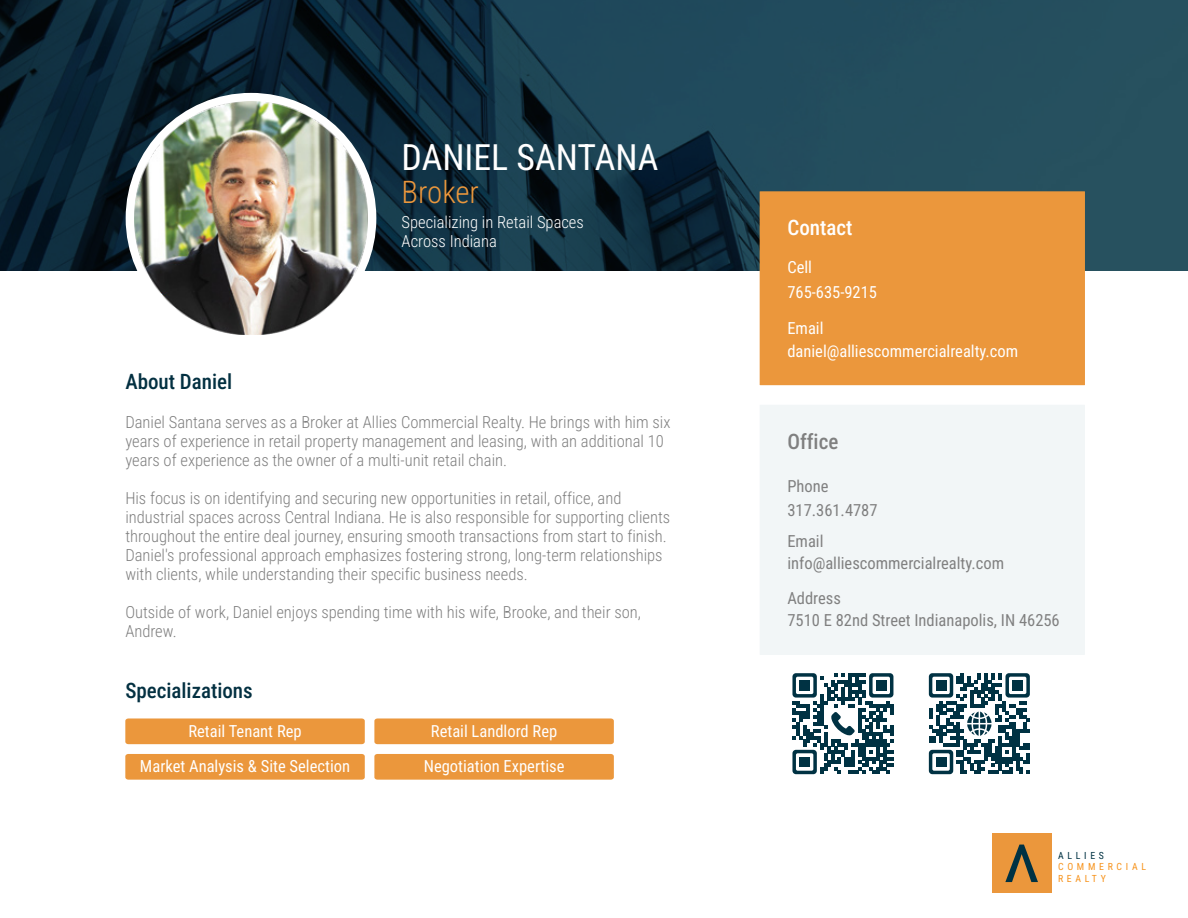
<style>
.page{position:relative;width:1188px;height:918px;background:#fff}
.page>*{position:absolute;margin:0;border:0;box-sizing:border-box;transform-origin:0 0}
.t1{font:35.85px "Roboto Condensed";color:#fff}
.t2{font:300 30.9px "Roboto Condensed";color:#eb973c}
.t3{font:500 21px "Roboto Condensed";color:#033041}
.t4{font:500 21px "Roboto Condensed";color:#fff}
.t5{font:500 21px "Roboto Condensed";color:#808080}
.t6{font:300 16.5px/18.9px "Roboto Condensed";color:#808080}
.t7{font:16.5px/24.8px "Roboto Condensed";color:#fff}
.t8{font:16.5px/22.5px "Roboto Condensed";color:#808080}
.t9{font:300 16.5px/19.5px "Roboto Condensed";color:#fff}
.t10{font:9.75px/11.7px "Roboto Condensed";letter-spacing:.38em;color:#f7941e}
.t11{font:9.75px "Roboto Condensed";letter-spacing:.38em;color:#003243}
</style>
<div class="page">
<div style="left:374px;top:718px;width:240px;height:26px;background:#eb973c"></div>
<div style="left:374px;top:754px;width:240px;height:26px;background:#eb973c"></div>
<svg style="left:0;top:0;width:1188px;height:270px;background:#173949"></svg>
<div style="left:126px;top:93px;width:250px;height:251px;background:#fff;border-radius:50%"></div>
<div style="left:125px;top:718px;width:240px;height:26px;background:#eb973c"></div>
<div style="left:125px;top:754px;width:240px;height:26px;background:#eb973c"></div>
<div style="left:760px;top:191px;width:325px;height:194px;background:#eb973c"></div>
<div style="left:760px;top:405px;width:325px;height:250px;background:#f2f6f7"></div>
<svg style="left:929px;top:673px;width:101px;height:101px"></svg>
<img style="left:134px;top:102px;width:234px;height:233px">
<svg style="left:792px;top:673px;width:101px;height:101px"></svg>
<div style="left:992px;top:833px;width:60px;height:60px;background:#eb973c"></div>
<svg style="left:1005px;top:845px;width:33px;height:37px"></svg>
<p class="t3" style="left:125px;top:367px;width:108px">About Daniel</p>
<h1 class="t1" style="left:402px;top:132px;width:258px">DANIEL SANTANA</h1>
<h2 class="t2" style="left:402px;top:170px;width:79px">Broker</h2>
<p class="t9" style="left:402px;top:212px;width:184px">Specializing in Retail Spaces<br>Across Indiana</p>
<p class="t6" style="left:125px;top:412px;width:547px">Daniel Santana serves as a Broker at Allies Commercial Realty. He brings with him six years of experience in retail property management and leasing, with an additional 10 years of experience as the owner of a multi-unit retail chain.</p>
<p class="t6" style="left:125px;top:488px;width:546px">His focus is on identifying and securing new opportunities in retail, office, and industrial spaces across Central Indiana. He is also responsible for supporting clients throughout the entire deal journey, ensuring smooth transactions from start to finish.<br>Daniel's professional approach emphasizes fostering strong, long-term relationships with clients, while understanding their specific business needs.</p>
<p class="t6" style="left:125px;top:602px;width:517px">Outside of work, Daniel enjoys spending time with his wife, Brooke, and their son,<br>Andrew.</p>
<p class="t3" style="left:125px;top:676px;width:129px">Specializations</p>
<p class="t7" style="left:188px;top:718px;width:115px">Retail Tenant Rep</p>
<p class="t7" style="left:431px;top:718px;width:128px">Retail Landlord Rep</p>
<p class="t7" style="left:140px;top:754px;width:212px">Market Analysis &amp; Site Selection</p>
<p class="t7" style="left:424px;top:754px;width:142px">Negotiation Expertise</p>
<p class="t4" style="left:787px;top:213px;width:67px">Contact</p>
<p class="t7" style="left:787px;top:254px;width:91px">Cell<br>765-635-9215</p>
<p class="t7" style="left:787px;top:316px;width:232px;line-height:22.5px">Email daniel@alliescommercialrealty.com</p>
<p class="t5" style="left:787px;top:427px;width:52px">Office</p>
<p class="t8" style="left:787px;top:473px;width:92px;line-height:24.8px">Phone<br>317.361.4787</p>
<p class="t8" style="left:787px;top:529px;width:218px">Email info@alliescommercialrealty.com</p>
<p class="t8" style="left:787px;top:586px;width:274px">Address<br>7510 E 82nd Street Indianapolis, IN 46256</p>
<p class="t11" style="left:1058px;top:848px;width:47px">ALLIES</p>
<p class="t10" style="left:1058px;top:861px;width:90px">COMMERCIAL<br>REALTY</p>
</div>
